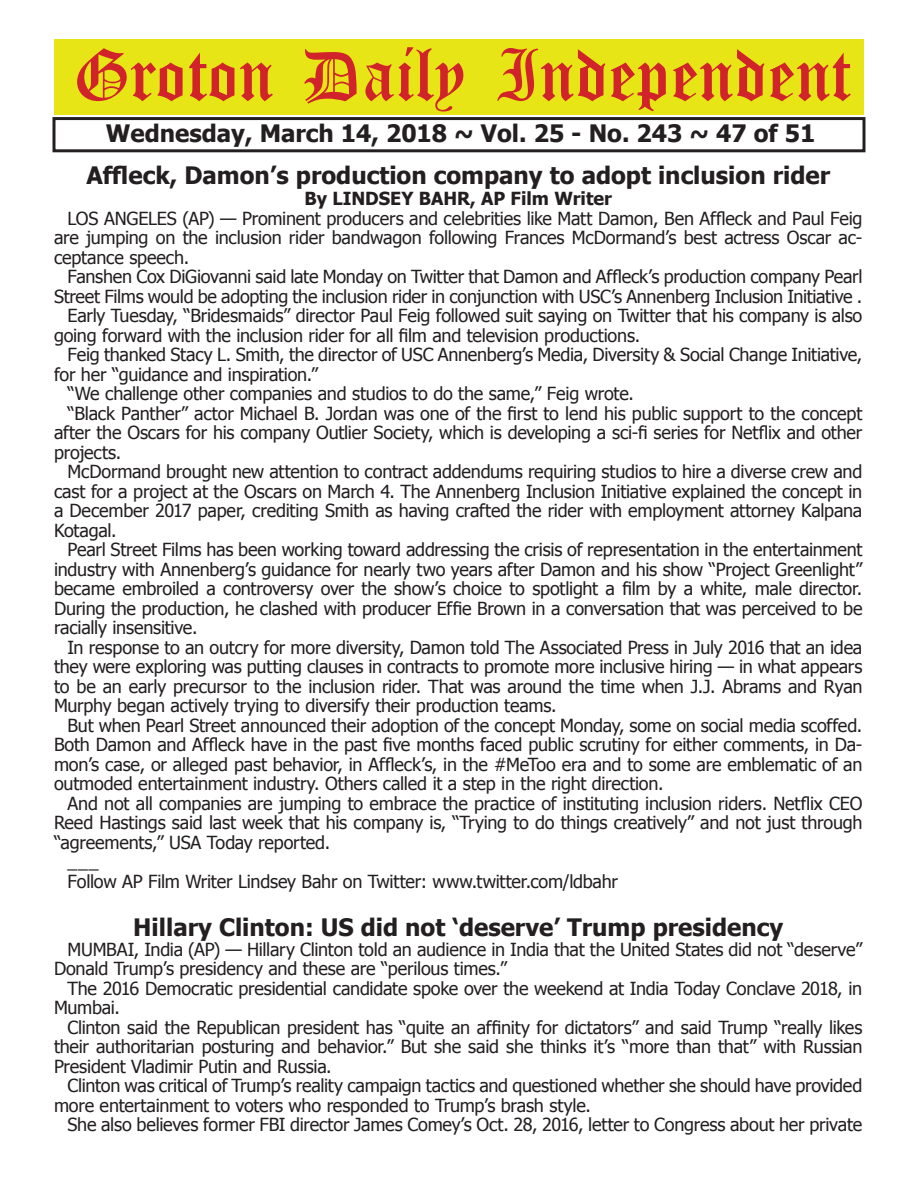
<style>
.page{position:relative;width:918px;height:1188px;background:#fff}
.page>*{position:absolute;margin:0;border:0;box-sizing:border-box;transform-origin:0 0}
.t1{font:54px "Old English Five";color:#d1232a}
.t2{font:700 24px "Tahoma";color:#231f20}
.t3{font:18px/19.5px "Tahoma";letter-spacing:-.015em;color:#231f20}
.t4{font:700 18px "Tahoma";color:#231f20}
</style>
<div class="page">
<div style="left:52px;top:117px;width:814px;height:35px;border:3px solid #231f20"></div>
<div style="left:54px;top:40px;width:810px;height:75px;background:#e7e515"></div>
<h1 class="t1" style="left:73px;top:50px;width:779px">Groton Daily Independent</h1>
<h2 class="t2" style="left:106px;top:116px;width:711px">Wednesday, March 14, 2018 ~ Vol. 25 - No. 243 ~ 47 of 51</h2>
<h2 class="t2" style="left:86px;top:158px;width:745px">Affleck, Damon’s production company to adopt inclusion rider</h2>
<p class="t4" style="left:304px;top:186px;width:309px">By LINDSEY BAHR, AP Film Writer</p>
<p class="t3" style="left:54px;top:208px;width:810px;text-align:justify;text-indent:14px">LOS ANGELES (AP) — Prominent producers and celebrities like Matt Damon, Ben Affleck and Paul Feig are jumping on the inclusion rider bandwagon following Frances McDormand’s best actress Oscar ac&shy;ceptance speech.</p>
<p class="t3" style="left:68px;top:266px;width:797px">Fanshen Cox DiGiovanni said late Monday on Twitter that Damon and Affleck’s production company Pearl</p>
<p class="t3" style="left:54px;top:286px;width:810px">Street Films would be adopting the inclusion rider in conjunction with USC’s Annenberg Inclusion Initiative .</p>
<p class="t3" style="left:68px;top:305px;width:796px">Early Tuesday, “Bridesmaids” director Paul Feig followed suit saying on Twitter that his company is also</p>
<p class="t3" style="left:54px;top:325px;width:588px">going forward with the inclusion rider for all film and television productions.</p>
<p class="t3" style="left:68px;top:344px;width:796px">Feig thanked Stacy L. Smith, the director of USC Annenberg’s Media, Diversity &amp; Social Change Initiative,</p>
<p class="t3" style="left:54px;top:364px;width:266px">for her “guidance and inspiration.”</p>
<p class="t3" style="left:68px;top:383px;width:568px">“We challenge other companies and studios to do the same,” Feig wrote.</p>
<p class="t3" style="left:68px;top:403px;width:796px">“Black Panther” actor Michael B. Jordan was one of the first to lend his public support to the concept</p>
<p class="t3" style="left:54px;top:422px;width:810px">after the Oscars for his company Outlier Society, which is developing a sci-fi series for Netflix and other</p>
<p class="t3" style="left:54px;top:442px;width:69px">projects.</p>
<p class="t3" style="left:68px;top:461px;width:796px">McDormand brought new attention to contract addendums requiring studios to hire a diverse crew and</p>
<p class="t3" style="left:54px;top:481px;width:810px">cast for a project at the Oscars on March 4. The Annenberg Inclusion Initiative explained the concept in</p>
<p class="t3" style="left:54px;top:500px;width:810px">a December 2017 paper, crediting Smith as having crafted the rider with employment attorney Kalpana</p>
<p class="t3" style="left:54px;top:520px;width:64px">Kotagal.</p>
<p class="t3" style="left:68px;top:539px;width:797px">Pearl Street Films has been working toward addressing the crisis of representation in the entertainment</p>
<p class="t3" style="left:54px;top:559px;width:810px">industry with Annenberg’s guidance for nearly two years after Damon and his show “Project Greenlight”</p>
<p class="t3" style="left:54px;top:578px;width:810px">became embroiled a controversy over the show’s choice to spotlight a film by a white, male director.</p>
<p class="t3" style="left:54px;top:598px;width:810px">During the production, he clashed with producer Effie Brown in a conversation that was perceived to be</p>
<p class="t3" style="left:54px;top:617px;width:145px">racially insensitive.</p>
<p class="t3" style="left:68px;top:637px;width:796px">In response to an outcry for more diversity, Damon told The Associated Press in July 2016 that an idea</p>
<p class="t3" style="left:54px;top:656px;width:810px">they were exploring was putting clauses in contracts to promote more inclusive hiring — in what appears</p>
<p class="t3" style="left:54px;top:676px;width:810px">to be an early precursor to the inclusion rider. That was around the time when J.J. Abrams and Ryan</p>
<p class="t3" style="left:54px;top:695px;width:504px">Murphy began actively trying to diversify their production teams.</p>
<p class="t3" style="left:68px;top:715px;width:796px">But when Pearl Street announced their adoption of the concept Monday, some on social media scoffed.</p>
<p class="t3" style="left:54px;top:734px;width:810px">Both Damon and Affleck have in the past five months faced public scrutiny for either comments, in Da-</p>
<p class="t3" style="left:54px;top:754px;width:810px">mon’s case, or alleged past behavior, in Affleck’s, in the #MeToo era and to some are emblematic of an</p>
<p class="t3" style="left:54px;top:773px;width:611px">outmoded entertainment industry. Others called it a step in the right direction.</p>
<p class="t3" style="left:68px;top:793px;width:796px">And not all companies are jumping to embrace the practice of instituting inclusion riders. Netflix CEO</p>
<p class="t3" style="left:54px;top:812px;width:810px">Reed Hastings said last week that his company is, “Trying to do things creatively” and not just through</p>
<p class="t3" style="left:54px;top:832px;width:278px">“agreements,” USA Today reported.</p>
<p class="t3" style="left:68px;top:851px;width:33px">___</p>
<p class="t3" style="left:68px;top:871px;width:552px">Follow AP Film Writer Lindsey Bahr on Twitter: www.twitter.com/ldbahr</p>
<h2 class="t2" style="left:133px;top:911px;width:651px">Hillary Clinton: US did not ‘deserve’ Trump presidency</h2>
<p class="t3" style="left:54px;top:939px;width:810px;text-indent:14px">MUMBAI, India (AP) — Hillary Clinton told an audience in India that the United States did not “deserve”<br>Donald Trump’s presidency and these are “perilous times.”</p>
<p class="t3" style="left:54px;top:978px;width:810px;text-indent:14px">The 2016 Democratic presidential candidate spoke over the weekend at India Today Conclave 2018, in<br>Mumbai.</p>
<p class="t3" style="left:54px;top:1017px;width:810px;text-align:justify;text-indent:14px">Clinton said the Republican president has “quite an affinity for dictators” and said Trump “really likes their authoritarian posturing and behavior.” But she said she thinks it’s “more than that” with Russian President Vladimir Putin and Russia.</p>
<p class="t3" style="left:54px;top:1075px;width:810px;text-indent:14px">Clinton was critical of Trump’s reality campaign tactics and questioned whether she should have provided more entertainment to voters who responded to Trump’s brash style.</p>
<p class="t3" style="left:68px;top:1114px;width:796px">She also believes former FBI director James Comey’s Oct. 28, 2016, letter to Congress about her private</p>
</div>
